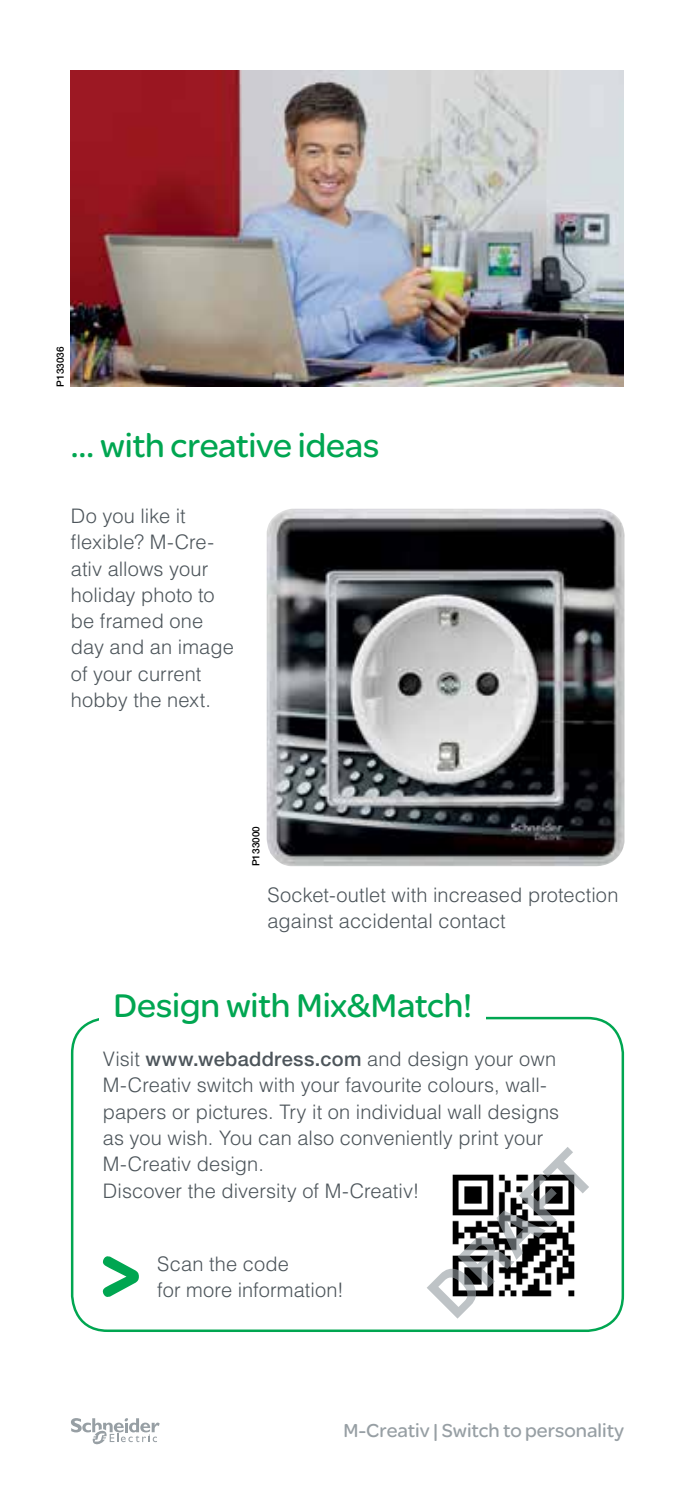
<style>
.page{position:relative;width:695px;height:1489px;background:#fff}
.page>*{position:absolute;margin:0;border:0;box-sizing:border-box;transform-origin:0 0}
.t1{font:35px "SE Optimist";letter-spacing:-.01em;color:#00a651}
.t2{font:300 20px/26.2px "Helvetica LT Std";letter-spacing:.005em;color:#4d555b}
.t3{font:20px "SE Optimist";color:#979fa4}
.t4{font:500 10px "Helvetica Neue LT Std";color:#000}
.s1{font-family:"Helvetica Neue LT Std";font-weight:500}
</style>
<div class="page">
<svg style="left:71px;top:1418px;width:89px;height:26px"></svg>
<img style="left:71px;top:71px;width:552px;height:315px">
<img style="left:267px;top:508px;width:357px;height:358px">
<svg style="left:102px;top:1256px;width:37px;height:41px"></svg>
<svg style="left:427px;top:1147px;width:162px;height:171px"></svg>
<p class="t4" style="left:54px;top:386px;width:42px;rotate:-90deg">P133036</p>
<h1 class="t1" style="left:71px;top:420px;width:310px">… with creative ideas</h1>
<p class="t2" style="left:71px;top:502px;width:164px">Do you like it flexible? M-Cre&shy;ativ allows your holiday photo to be framed one day and an image of your current hobby the next.</p>
<p class="t4" style="left:250px;top:866px;width:42px;rotate:-90deg">P133000</p>
<p class="t2" style="left:267px;top:881px;width:352px">Socket-outlet with increased protection against accidental contact</p>
<h1 class="t1" style="left:113px;top:980px;width:360px">Design with Mix&amp;Match!</h1>
<p class="t2" style="left:103px;top:1045px;width:458px">Visit <span class="s1">www.webaddress.com</span> and design your own M-Creativ switch with your favourite colours, wall&shy;papers or pictures. Try it on individual wall designs as you wish. You can also conveniently print your M-Creativ design.<br>Discover the diversity of M-Creativ!</p>
<p class="t2" style="left:157px;top:1249px;width:188px">Scan the code<br>for more information!</p>
<p class="t3" style="left:343px;top:1416px;width:282px">M-Creativ | Switch to personality</p>
</div>
